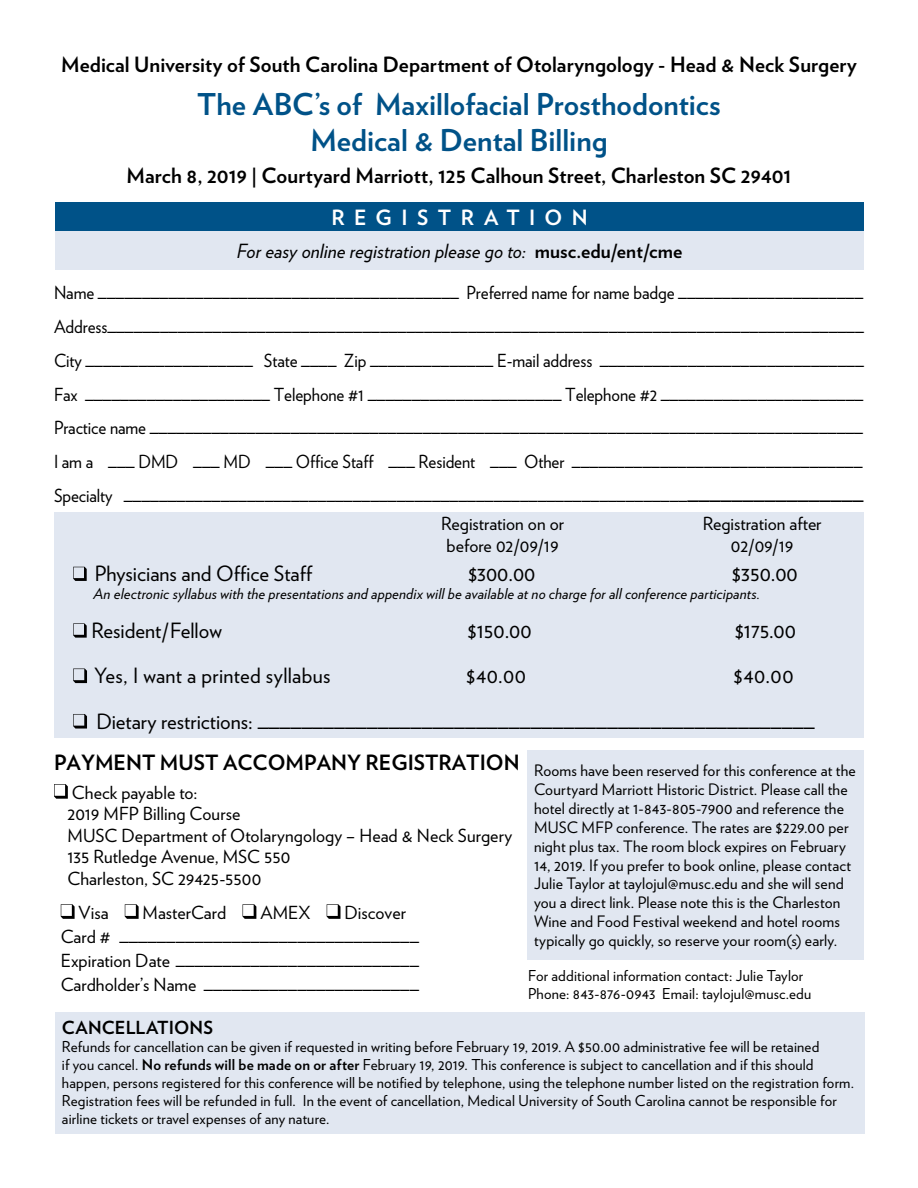
<style>
.page{position:relative;width:918px;height:1188px;background:#fff}
.page>*{position:absolute;margin:0;border:0;box-sizing:border-box;transform-origin:0 0}
.t1{font:700 30px "Verlag";color:#005288}
.t2{font:21px "Verlag";color:#000}
.t3{font:700 21px "Verlag";color:#000}
.t4{font:700 21px "Verlag";letter-spacing:.445em;color:#fff}
.t5{font:italic 19.5px "Verlag";color:#000}
.t6{font:18px "Verlag";color:#000;scale:.95 1}
.t7{font:18px "Verlag";color:#000}
.t8{font:700 18px "Verlag";letter-spacing:.005em;color:#000}
.t9{font:15.75px/18.9px "Verlag";letter-spacing:.01em;color:#000}
.t10{font:15px/18px "Verlag";letter-spacing:.01em;color:#000}
.t11{font:italic 15px "Verlag";letter-spacing:.01em;color:#000}
.s1{font-weight:700;font-style:normal}
.s2{font-size:22.5px}
.s3{font-weight:700}
</style>
<div class="page">
<div style="left:55px;top:231px;width:809px;height:39px;background:#e1e7f1"></div>
<div style="left:55px;top:203px;width:809px;height:28px;background:#005288"></div>
<svg style="left:54px;top:784px;width:14px;height:15px"></svg>
<svg style="left:61px;top:904px;width:14px;height:15px"></svg>
<svg style="left:125px;top:904px;width:14px;height:15px"></svg>
<svg style="left:243px;top:904px;width:13px;height:15px"></svg>
<svg style="left:327px;top:904px;width:14px;height:15px"></svg>
<div style="left:55px;top:1013px;width:810px;height:121px;background:#e1e7f1"></div>
<div style="left:54px;top:513px;width:810px;height:225px;background:#e1e7f1"></div>
<svg style="left:73px;top:567px;width:14px;height:14px"></svg>
<svg style="left:73px;top:623px;width:14px;height:15px"></svg>
<svg style="left:73px;top:669px;width:14px;height:14px"></svg>
<svg style="left:73px;top:714px;width:14px;height:15px"></svg>
<div style="left:527px;top:750px;width:337px;height:210px;background:#e1e7f1"></div>
<p class="t3" style="left:61px;top:48px;width:797px">Medical University of South Carolina Department of Otolaryngology - Head &amp; Neck Surgery</p>
<p class="t1" style="left:197px;top:80px;width:525px">The ABC’s of Maxillofacial Prosthodontics</p>
<p class="t1" style="left:310px;top:116px;width:299px">Medical &amp; Dental Billing</p>
<p class="t3" style="left:126px;top:158px;width:667px">March 8, 2019 | Courtyard Marriott, 125 Calhoun Street, Charleston SC 29401</p>
<p class="t4" style="left:332px;top:201px;width:258px">REGISTRATION</p>
<p class="t5" style="left:237px;top:236px;width:447px">For easy online registration please go to: <span class="s1">musc.edu/ent/cme</span></p>
<p class="t6" style="left:54px;top:279px;width:853px">Name _________________________________________ Preferred name for name badge _____________________</p>
<p class="t6" style="left:54px;top:313px;width:854px">Address______________________________________________________________________________________</p>
<p class="t6" style="left:54px;top:347px;width:854px">City ___________________ State ____ Zip ______________ E-mail address ______________________________</p>
<p class="t6" style="left:54px;top:381px;width:854px">Fax _____________________ Telephone #1 ______________________ Telephone #2 _______________________</p>
<p class="t6" style="left:54px;top:414px;width:853px">Practice name _________________________________________________________________________________</p>
<p class="t6" style="left:54px;top:448px;width:853px">I am a ___ DMD ___ MD ___ Office Staff ___ Resident ___ Other _________________________________</p>
<p class="t6" style="left:54px;top:482px;width:854px">Specialty ________________________________________________________________<span class="s2">________________</span></p>
<p class="t7" style="left:441px;top:511px;width:124px">Registration on or</p>
<p class="t7" style="left:447px;top:532px;width:113px">before 02/09/19</p>
<p class="t7" style="left:703px;top:511px;width:120px">Registration after</p>
<p class="t7" style="left:731px;top:532px;width:64px">02/09/19</p>
<p class="t2" style="left:95px;top:558px;width:219px">Physicians and Office Staff</p>
<p class="t2" style="left:468px;top:558px;width:69px">$300.00</p>
<p class="t2" style="left:732px;top:558px;width:67px">$350.00</p>
<p class="t11" style="left:93px;top:582px;width:668px">An electronic syllabus with the presentations and appendix will be available at no charge for all conference participants.</p>
<p class="t2" style="left:91px;top:614px;width:132px">Resident/Fellow</p>
<p class="t2" style="left:468px;top:614px;width:66px">$150.00</p>
<p class="t2" style="left:735px;top:614px;width:63px">$175.00</p>
<p class="t2" style="left:94px;top:660px;width:238px">Yes, I want a printed syllabus</p>
<p class="t2" style="left:466px;top:660px;width:61px">$40.00</p>
<p class="t2" style="left:734px;top:660px;width:61px">$40.00</p>
<p class="t2" style="left:96px;top:705px;width:720px">Dietary restrictions: ___________________________________________________</p>
<p class="t3" style="left:54px;top:746px;width:467px">PAYMENT MUST ACCOMPANY REGISTRATION</p>
<p class="t7" style="left:72px;top:779px;width:127px">Check payable to:</p>
<p class="t7" style="left:67px;top:800px;width:174px">2019 MFP Billing Course</p>
<p class="t7" style="left:67px;top:822px;width:446px">MUSC Department of Otolaryngology – Head &amp; Neck Surgery</p>
<p class="t7" style="left:67px;top:844px;width:224px">135 Rutledge Avenue, MSC 550</p>
<p class="t7" style="left:67px;top:865px;width:195px">Charleston, SC 29425-5500</p>
<p class="t7" style="left:79px;top:899px;width:31px">Visa</p>
<p class="t7" style="left:143px;top:899px;width:85px">MasterCard</p>
<p class="t7" style="left:260px;top:899px;width:52px">AMEX</p>
<p class="t7" style="left:345px;top:899px;width:63px">Discover</p>
<p class="t7" style="left:61px;top:923px;width:360px">Card # ________________________________</p>
<p class="t7" style="left:61px;top:947px;width:360px">Expiration Date __________________________</p>
<p class="t7" style="left:61px;top:971px;width:360px">Cardholder’s Name _______________________</p>
<p class="t8" style="left:62px;top:1013px;width:153px">CANCELLATIONS</p>
<p class="t10" style="left:62px;top:1037px;width:794px">Refunds for cancellation can be given if requested in writing before February 19, 2019. A $50.00 administrative fee will be retained<br>if you cancel. <span class="s3">No refunds will be made on or after</span> February 19, 2019. This conference is subject to cancellation and if this should happen, persons registered for this conference will be notified by telephone, using the telephone number listed on the registration form.<br>Registration fees will be refunded in full. In the event of cancellation, Medical University of South Carolina cannot be responsible for airline tickets or travel expenses of any nature.</p>
<p class="t9" style="left:534px;top:760px;width:323px">Rooms have been reserved for this conference at the Courtyard Marriott Historic District. Please call the hotel directly at 1-843-805-7900 and reference the MUSC MFP conference. The rates are $229.00 per night plus tax. The room block expires on February 14, 2019. If you prefer to book online, please contact Julie Taylor at taylojul@musc.edu and she will send you a direct link. Please note this is the Charleston Wine and Food Festival weekend and hotel rooms typically go quickly, so reserve your room(s) early.</p>
<p class="t10" style="left:528px;top:966px;width:277px">For additional information contact: Julie Taylor</p>
<p class="t10" style="left:528px;top:984px;width:285px">Phone: 843-876-0943 Email: taylojul@musc.edu</p>
</div>
